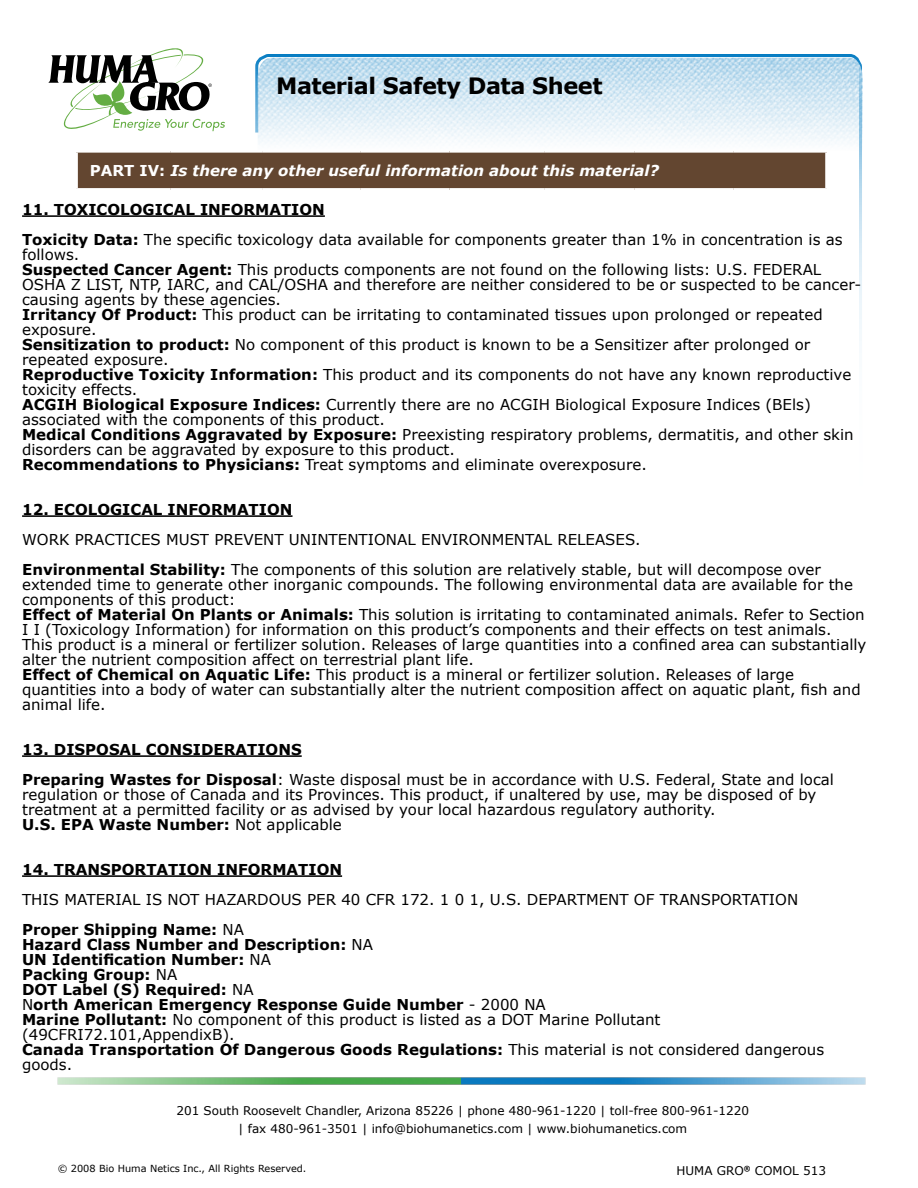
<style>
.page{position:relative;width:918px;height:1188px;background:#fff}
.page>*{position:absolute;margin:0;border:0;box-sizing:border-box;transform-origin:0 0}
.t1{font:700 22.5px "Verdana";letter-spacing:-.02em;color:#000}
.t2{font:15px/15px "Verdana";color:#000}
.t3{font:700 15px/15px "Verdana";color:#000}
.t4{font:italic 700 15px "Verdana";color:#fff}
.t5{font:12px/18px "Verdana";color:#000;text-align:center}
.t6{font:9.75px "Verdana";color:#000}
.s1{font-style:normal}
.s2{font-weight:700}
.s3{font-weight:400}
</style>
<div class="page">
<svg style="left:48px;top:48px;width:177px;height:83px"></svg>
<svg style="left:255px;top:54px;width:607px;height:287px"></svg>
<img style="left:258px;top:58px;width:605px;height:93px">
<img style="left:57px;top:1077px;width:809px;height:8px">
<div style="left:76px;top:151px;width:751px;height:39px;background:#634630"></div>
<hr style="left:75px;top:150px;width:95px;height:3px;background:#fff">
<hr style="left:75px;top:153px;width:3px;height:35px;background:#fff">
<hr style="left:170px;top:150px;width:93px;height:3px;background:#fff">
<hr style="left:263px;top:150px;width:98px;height:3px;background:#fff">
<hr style="left:361px;top:150px;width:89px;height:3px;background:#fff">
<hr style="left:449px;top:150px;width:95px;height:3px;background:#fff">
<hr style="left:544px;top:150px;width:90px;height:3px;background:#fff">
<hr style="left:634px;top:150px;width:99px;height:3px;background:#fff">
<hr style="left:733px;top:150px;width:95px;height:3px;background:#fff">
<hr style="left:825px;top:153px;width:3px;height:35px;background:#fff">
<hr style="left:75px;top:188px;width:95px;height:3px;background:#fff">
<hr style="left:170px;top:188px;width:93px;height:3px;background:#fff">
<hr style="left:263px;top:188px;width:98px;height:3px;background:#fff">
<hr style="left:361px;top:188px;width:89px;height:3px;background:#fff">
<hr style="left:449px;top:188px;width:95px;height:3px;background:#fff">
<hr style="left:544px;top:188px;width:90px;height:3px;background:#fff">
<hr style="left:634px;top:188px;width:99px;height:3px;background:#fff">
<hr style="left:733px;top:188px;width:95px;height:3px;background:#fff">
<hr style="left:22px;top:215px;width:303px;height:2px;background:#000">
<hr style="left:22px;top:515px;width:271px;height:2px;background:#000">
<hr style="left:22px;top:755px;width:280px;height:2px;background:#000">
<hr style="left:22px;top:875px;width:320px;height:2px;background:#000">
<h1 class="t1" style="left:276px;top:72px;width:328px">Material Safety Data Sheet</h1>
<p class="t4" style="left:90px;top:161px;width:571px"><span class="s1">PART IV:</span> Is there any other useful information about this material?</p>
<p class="t2" style="left:22px;top:194px;width:822px;line-height:30px"><span class="s2">11. TOXICOLOGICAL INFORMATION<br>Toxicity Data:</span> The specific toxicology data available for components greater than 1% in concentration is as</p>
<p class="t2" style="left:22px;top:247px;width:841px">follows.<br><span class="s2">Suspected Cancer Agent:</span> This products components are not found on the following lists: U.S. FEDERAL OSHA Z LIST, NTP, IARC, and CAL/OSHA and therefore are neither considered to be or suspected to be cancer&shy;causing agents by these agencies.<br><span class="s2">Irritancy Of Product:</span> This product can be irritating to contaminated tissues upon prolonged or repeated exposure.<br><span class="s2">Sensitization to product:</span> No component of this product is known to be a Sensitizer after prolonged or repeated exposure.<br><span class="s2">Reproductive Toxicity Information:</span> This product and its components do not have any known reproductive toxicity effects.<br><span class="s2">ACGIH Biological Exposure Indices:</span> Currently there are no ACGIH Biological Exposure Indices (BEls) associated with the components of this product.<br><span class="s2">Medical Conditions Aggravated by Exposure:</span> Preexisting respiratory problems, dermatitis, and other skin disorders can be aggravated by exposure to this product.<br><span class="s2">Recommendations to Physicians:</span> Treat symptoms and eliminate overexposure.</p>
<p class="t3" style="left:22px;top:502px;width:272px">12. ECOLOGICAL INFORMATION</p>
<p class="t2" style="left:22px;top:524px;width:800px;line-height:30px">WORK PRACTICES MUST PREVENT UNINTENTIONAL ENVIRONMENTAL RELEASES.<br><span class="s2">Environmental Stability:</span> The components of this solution are relatively stable, but will decompose over</p>
<p class="t2" style="left:22px;top:577px;width:846px">extended time to generate other inorganic compounds. The following environmental data are available for the components of this product:<br><span class="s2">Effect of Material On Plants or Animals:</span> This solution is irritating to contaminated animals. Refer to Section I I (Toxicology Information) for information on this product’s components and their effects on test animals.<br>This product is a mineral or fertilizer solution. Releases of large quantities into a confined area can substantially alter the nutrient composition affect on terrestrial plant life.<br><span class="s2">Effect of Chemical on Aquatic Life:</span> This product is a mineral or fertilizer solution. Releases of large quantities into a body of water can substantially alter the nutrient composition affect on aquatic plant, fish and animal life.</p>
<p class="t2" style="left:22px;top:734px;width:813px;line-height:30px"><span class="s2">13. DISPOSAL CONSIDERATIONS<br>Preparing Wastes for Disposal</span>: Waste disposal must be in accordance with U.S. Federal, State and local</p>
<p class="t2" style="left:22px;top:787px;width:796px">regulation or those of Canada and its Provinces. This product, if unaltered by use, may be disposed of by treatment at a permitted facility or as advised by your local hazardous regulatory authority.<br><span class="s2">U.S. EPA Waste Number:</span> Not applicable</p>
<p class="t3" style="left:22px;top:862px;width:322px">14. TRANSPORTATION INFORMATION</p>
<p class="t2" style="left:22px;top:884px;width:778px;line-height:30px">THIS MATERIAL IS NOT HAZARDOUS PER 40 CFR 172. 1 0 1, U.S. DEPARTMENT OF TRANSPORTATION<br><span class="s2">Proper Shipping Name:</span> NA</p>
<p class="t3" style="left:22px;top:937px;width:804px">Hazard Class Number and Description: <span class="s3">NA<br></span>UN Identification Number: <span class="s3">NA<br></span>Packing Group: <span class="s3">NA<br></span>DOT Label (S) Required: <span class="s3">NA<br>N</span>orth American Emergency Response Guide Number <span class="s3">- 2000 NA<br></span>Marine Pollutant: <span class="s3">No component of this product is listed as a DOT Marine Pollutant (49CFRI72.101,AppendixB).<br></span>Canada Transportation Of Dangerous Goods Regulations: <span class="s3">This material is not considered dangerous goods.</span></p>
<p class="t5" style="left:176px;top:1101px;width:574px">201 South Roosevelt Chandler, Arizona 85226 | phone 480-961-1220 | toll-free 800-961-1220 | fax 480-961-3501 | info@biohumanetics.com | www.biohumanetics.com</p>
<p class="t6" style="left:58px;top:1162px;width:250px">© 2008 Bio Huma Netics Inc., All Rights Reserved.</p>
<p class="t5" style="left:676px;top:1162px;width:151px">HUMA GRO<sup>®</sup> COMOL 513</p>
</div>
